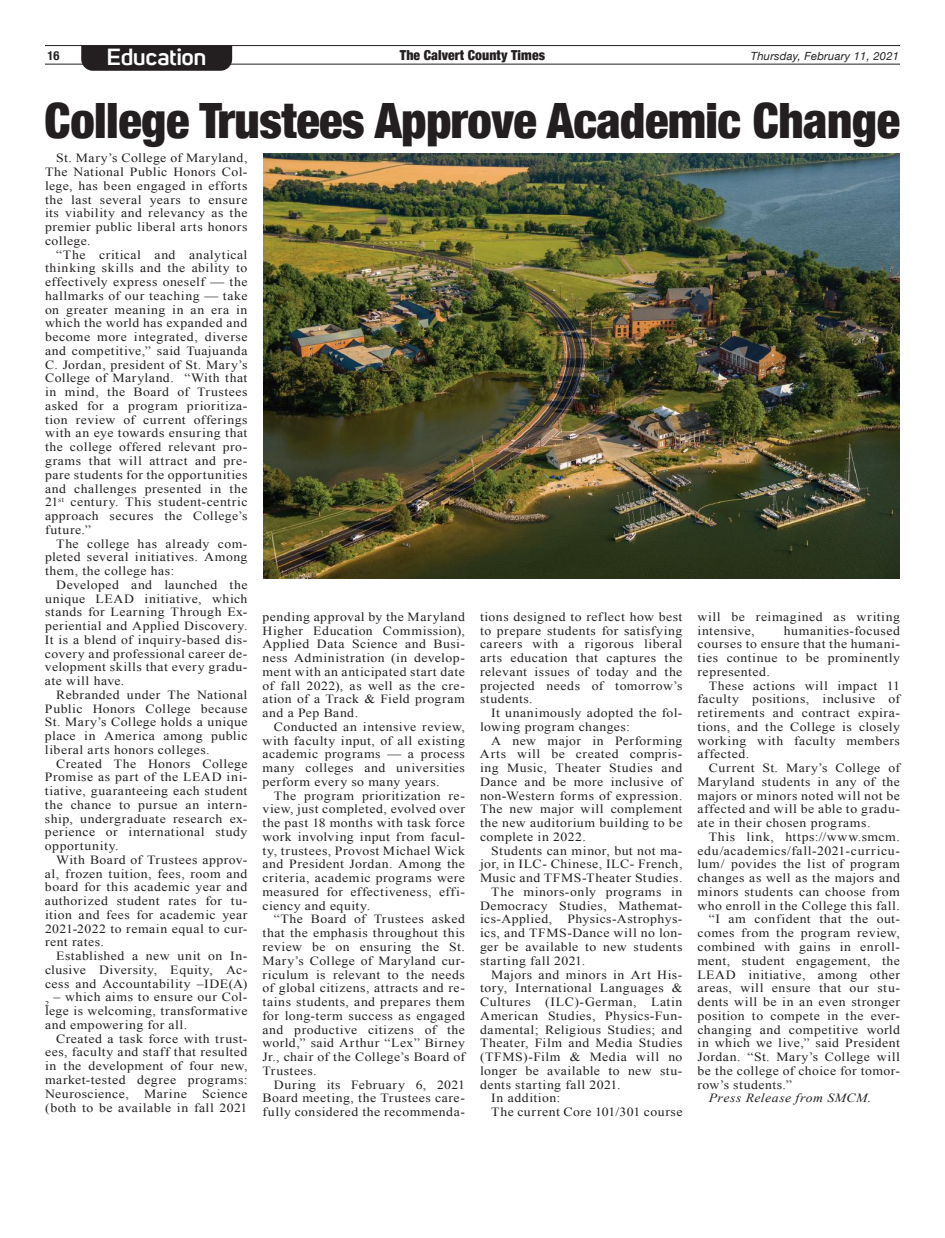
<style>
.page{position:relative;width:945px;height:1238px;background:#fff}
.page>*{position:absolute;margin:0;border:0;box-sizing:border-box;transform-origin:0 0}
.t1{font:900 condensed 48.75px "Helvetica Neue";letter-spacing:-.01em;color:#231f20}
.t2{font:600 22.75px "Uni Sans";letter-spacing:-.02em;color:#fff;scale:1.11 1}
.t3{font:900 condensed 13.75px "Helvetica Neue";letter-spacing:.005em;color:#231f20}
.t4{font:12.5px/13.8px "Times New Roman";letter-spacing:.035em;color:#231f20;text-align:justify;scale:1.1 1}
.t5{font:italic 12.5px "Times New Roman";letter-spacing:.035em;color:#231f20;scale:1.1 1}
.t6{font:700 condensed 12.5px "Helvetica Neue";color:#231f20}
.t7{font:italic 11.25px "Helvetica Neue";letter-spacing:.02em;color:#231f20}
</style>
<div class="page">
<hr style="left:45px;top:64px;width:855px;height:1px;background:#231f20">
<hr style="left:45px;top:45px;width:855px;height:1px;background:#231f20">
<div style="left:81px;top:46px;width:151px;height:25px;background:#231f20"></div>
<img style="left:263px;top:154px;width:637px;height:424px">
<h2 class="t2" style="left:107px;top:40px;width:92px">Education</h2>
<h1 class="t1" style="left:45px;top:80px;width:857px">College Trustees Approve Academic Change</h1>
<p class="t6" style="left:47px;top:45px;width:13px">16</p>
<p class="t3" style="left:400px;top:44px;width:147px">The Calvert County Times</p>
<p class="t7" style="left:751px;top:48px;width:150px">Thursday, February 11, 2021</p>
<p class="t4" style="left:45px;top:151px;width:186px;text-indent:11px">St. Mary’s College of Maryland, The National Public Honors Col&shy;lege, has been engaged in efforts the last several years to ensure its viability and relevancy as the premier public liberal arts honors college.</p>
<p class="t4" style="left:45px;top:247px;width:186px;text-indent:11px">“The critical and analytical thinking skills and the ability to effectively express oneself — the hallmarks of our teaching — take on greater meaning in an era in which the world has expanded and become more integrated, diverse and competitive,” said Tuajuanda C. Jordan, president of St. Mary’s College of Maryland. “With that in mind, the Board of Trustees asked for a program prioritiza&shy;tion review of current offerings with an eye towards ensuring that the college offered relevant pro&shy;grams that will attract and pre&shy;pare students for the opportunities and challenges presented in the 21<sup>st</sup> century. This student-centric approach secures the College’s future.”</p>
<p class="t4" style="left:45px;top:536px;width:186px;text-indent:11px">The college has already com&shy;pleted several initiatives. Among them, the college has:</p>
<p class="t4" style="left:45px;top:577px;width:186px;text-indent:11px">Developed and launched the unique LEAD initiative, which stands for Learning Through Ex&shy;periential and Applied Discovery.<br>It is a blend of inquiry-based dis&shy;covery and professional career de&shy;velopment skills that every gradu&shy;ate will have.</p>
<p class="t4" style="left:45px;top:687px;width:186px;text-indent:11px">Rebranded under The National Public Honors College because St. Mary’s College holds a unique place in America among public liberal arts honors colleges.</p>
<p class="t4" style="left:45px;top:756px;width:186px;text-indent:11px">Created The Honors College Promise as part of the LEAD ini&shy;tiative, guaranteeing each student the chance to pursue an intern&shy;ship, undergraduate research ex&shy;perience or international study opportunity.</p>
<p class="t4" style="left:45px;top:852px;width:186px;text-indent:11px">With Board of Trustees approv&shy;al, frozen tuition, fees, room and board for this academic year and authorized student rates for tu&shy;ition and fees for academic year 2021-2022 to remain equal to cur&shy;rent rates.</p>
<p class="t4" style="left:45px;top:949px;width:186px;text-indent:11px">Established a new unit on In&shy;clusive Diversity, Equity, Ac&shy;cess and Accountability –IDE(A)<br><sub>2</sub> – which aims to ensure our Col&shy;lege is welcoming, transformative and empowering for all.</p>
<p class="t4" style="left:45px;top:1031px;width:186px;text-indent:11px">Created a task force with trust&shy;ees, faculty and staff that resulted in the development of four new, market-tested degree programs:<br>Neuroscience, Marine Science (both to be available in fall 2021</p>
<p class="t4" style="left:263px;top:609px;width:186px">pending approval by the Maryland Higher Education Commission), Applied Data Science and Busi&shy;ness Administration (in develop&shy;ment with an anticipated start date of fall 2022), as well as the cre&shy;ation of a Track &amp; Field program and a Pep Band.</p>
<p class="t4" style="left:263px;top:719px;width:186px;text-indent:11px">Conducted an intensive review, with faculty input, of all existing academic programs — a process many colleges and universities perform every so many years.</p>
<p class="t4" style="left:263px;top:788px;width:186px;text-indent:11px">The program prioritization re&shy;view, just completed, evolved over the past 18 months with task force work involving input from facul&shy;ty, trustees, Provost Michael Wick and President Jordan. Among the criteria, academic programs were measured for effectiveness, effi&shy;ciency and equity.</p>
<p class="t4" style="left:263px;top:912px;width:186px;text-indent:11px">“The Board of Trustees asked that the emphasis throughout this review be on ensuring the St.<br>Mary’s College of Maryland cur&shy;riculum is relevant to the needs of global citizens, attracts and re&shy;tains students, and prepares them for long-term success as engaged and productive citizens of the world,” said Arthur “Lex” Birney Jr., chair of the College’s Board of Trustees.</p>
<p class="t4" style="left:263px;top:1077px;width:186px;text-indent:11px">During its February 6, 2021<br>Board meeting, the Trustees care&shy;fully considered the recommenda-</p>
<p class="t4" style="left:480px;top:609px;width:186px">tions designed to reflect how best to prepare students for satisfying careers with a rigorous liberal arts education that captures the relevant issues of today and the projected needs of tomorrow’s students.</p>
<p class="t4" style="left:480px;top:706px;width:186px;text-indent:11px">It unanimously adopted the fol&shy;lowing program changes:</p>
<p class="t4" style="left:480px;top:733px;width:186px;text-indent:11px">A new major in Performing Arts will be created compris&shy;ing Music, Theater Studies and Dance and be more inclusive of non-Western forms of expression.<br>The new major will complement the new auditorium building to be complete in 2022.</p>
<p class="t4" style="left:491px;top:843px;width:175px">Students can minor, but not ma-</p>
<p class="t4" style="left:480px;top:857px;width:186px">jor, in ILC- Chinese, ILC- French,</p>
<p class="t4" style="left:480px;top:871px;width:186px">Music and TFMS-Theater Studies.</p>
<p class="t4" style="left:491px;top:884px;width:175px">The minors-only programs in</p>
<p class="t4" style="left:480px;top:898px;width:186px">Democracy Studies, Mathemat-</p>
<p class="t4" style="left:480px;top:912px;width:186px">ics-Applied, Physics-Astrophys-</p>
<p class="t4" style="left:480px;top:926px;width:186px">ics, and TFMS-Dance will no lon-</p>
<p class="t4" style="left:480px;top:939px;width:186px">ger be available to new students</p>
<p class="t4" style="left:480px;top:953px;width:97px">starting fall 2021.</p>
<p class="t4" style="left:491px;top:967px;width:175px">Majors and minors in Art His-</p>
<p class="t4" style="left:480px;top:981px;width:186px">tory, International Languages &amp;</p>
<p class="t4" style="left:480px;top:994px;width:186px">Cultures (ILC)-German, Latin</p>
<p class="t4" style="left:480px;top:1008px;width:186px">American Studies, Physics-Fun-</p>
<p class="t4" style="left:480px;top:1022px;width:186px">damental; Religious Studies; and</p>
<p class="t4" style="left:480px;top:1036px;width:186px">Theater, Film and Media Studies</p>
<p class="t4" style="left:480px;top:1049px;width:186px">(TFMS)-Film &amp; Media will no</p>
<p class="t4" style="left:480px;top:1063px;width:186px">longer be available to new stu-</p>
<p class="t4" style="left:480px;top:1077px;width:129px">dents starting fall 2021.</p>
<p class="t4" style="left:491px;top:1091px;width:64px">In addition:</p>
<p class="t4" style="left:491px;top:1104px;width:175px">The current Core 101/301 course</p>
<p class="t4" style="left:698px;top:609px;width:186px">will be reimagined as writing intensive,</p>
<p class="t4" style="left:698px;top:623px;width:186px;text-indent:86px">humanities-focused courses to ensure that the humani&shy;ties continue to be prominently represented.</p>
<p class="t4" style="left:698px;top:678px;width:186px;text-indent:11px">These actions will impact 11 faculty positions, inclusive of retirements and contract expira&shy;tions, and the College is closely working with faculty members affected.</p>
<p class="t4" style="left:697px;top:761px;width:186px;text-indent:11px">Current St. Mary’s College of Maryland students in any of the majors or minors noted will not be affected and will be able to gradu&shy;ate in their chosen programs.</p>
<p class="t4" style="left:709px;top:829px;width:175px">This link, https://www.smcm.</p>
<p class="t4" style="left:697px;top:843px;width:186px">edu/academics/fall-2021-curricu-</p>
<p class="t4" style="left:697px;top:857px;width:186px">lum/ povides the list of program</p>
<p class="t4" style="left:697px;top:871px;width:186px">changes as well as the majors and</p>
<p class="t4" style="left:697px;top:884px;width:186px">minors students can choose from</p>
<p class="t4" style="left:697px;top:898px;width:186px">who enroll in the College this fall.</p>
<p class="t4" style="left:709px;top:912px;width:175px">“I am confident that the out-</p>
<p class="t4" style="left:697px;top:926px;width:186px">comes from the program review,</p>
<p class="t4" style="left:697px;top:939px;width:186px">combined with gains in enroll-</p>
<p class="t4" style="left:697px;top:953px;width:186px">ment, student engagement, the</p>
<p class="t4" style="left:697px;top:967px;width:186px">LEAD initiative, among other</p>
<p class="t4" style="left:697px;top:981px;width:186px">areas, will ensure that our stu-</p>
<p class="t4" style="left:697px;top:994px;width:186px">dents will be in an even stronger</p>
<p class="t4" style="left:697px;top:1008px;width:186px">position to compete in the ever-</p>
<p class="t4" style="left:697px;top:1022px;width:186px">changing and competitive world</p>
<p class="t4" style="left:697px;top:1036px;width:186px">in which we live,” said President</p>
<p class="t4" style="left:697px;top:1049px;width:186px">Jordan. “St. Mary’s College will</p>
<p class="t4" style="left:697px;top:1063px;width:186px">be the college of choice for tomor-</p>
<p class="t4" style="left:697px;top:1077px;width:87px">row’s students.”</p>
<p class="t5" style="left:709px;top:1089px;width:149px">Press Release from SMCM.</p>
</div>
